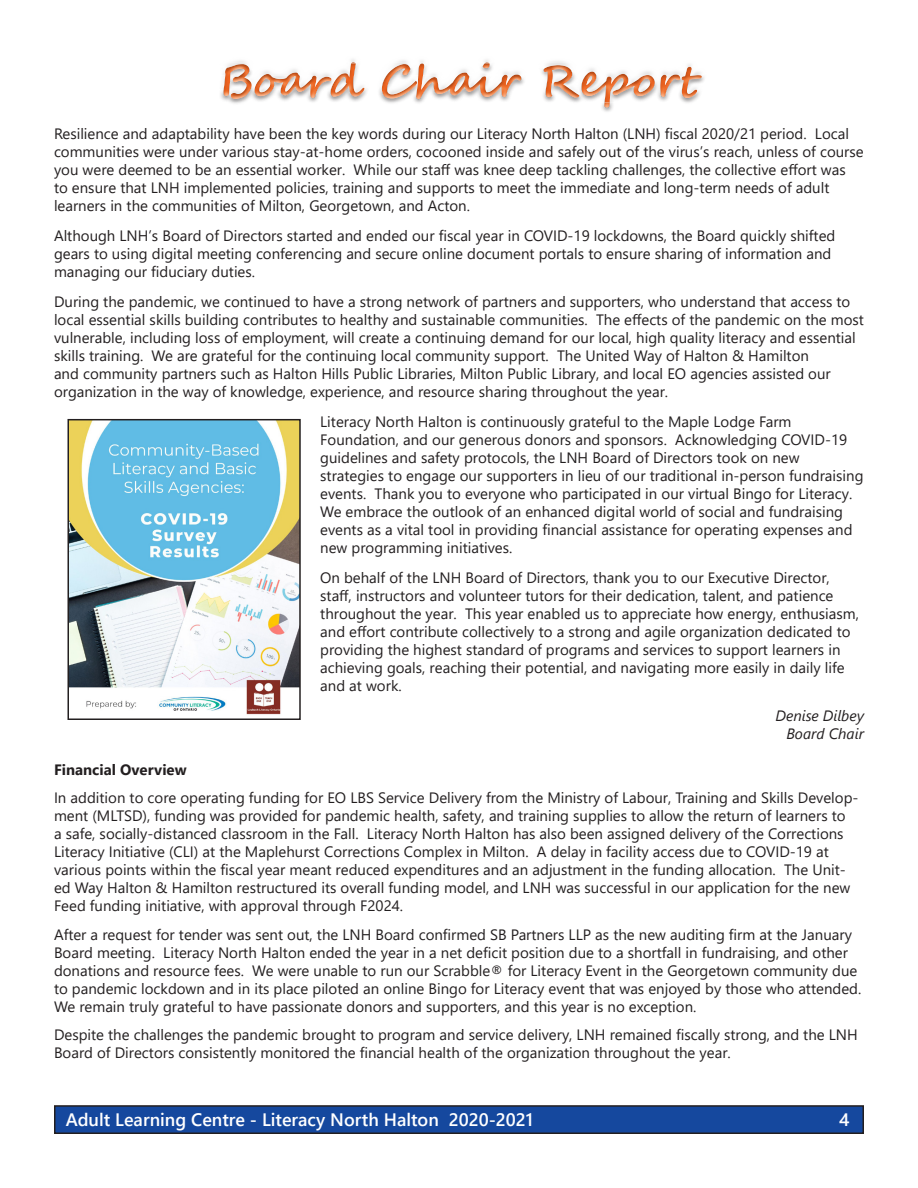
<style>
.page{position:relative;width:918px;height:1188px;background:#fff}
.page>*{position:absolute;margin:0;border:0;box-sizing:border-box;transform-origin:0 0}
.t1{font:600 18px "Segoe UI";color:#fff}
.t2{font:15px/18px "Segoe UI";color:#231f20}
.t3{font:italic 15px "Segoe UI";color:#231f20}
.t4{font:700 15px "Segoe UI";color:#231f20}
</style>
<div class="page">
<div style="left:55px;top:1106px;width:808px;height:27px;background:#15489e"></div>
<div style="left:54px;top:1105px;width:810px;height:29px;border:2px solid #231f20"></div>
<div style="left:218px;top:52px;width:490px;height:55px;background:#231f20;opacity:.5"></div>
<img style="left:71px;top:422px;width:227px;height:293px">
<div style="left:68px;top:419px;width:233px;height:301px;border:2px solid #231f20"></div>
<p class="t2" style="left:54px;top:123px;width:811px">Resilience and adaptability have been the key words during our Literacy North Halton (LNH) fiscal 2020/21 period. Local communities were under various stay-at-home orders, cocooned inside and safely out of the virus’s reach, unless of course you were deemed to be an essential worker. While our staff was knee deep tackling challenges, the collective effort was<br>to ensure that LNH implemented policies, training and supports to meet the immediate and long-term needs of adult learners in the communities of Milton, Georgetown, and Acton.</p>
<p class="t2" style="left:54px;top:225px;width:783px">Although LNH’s Board of Directors started and ended our fiscal year in COVID-19 lockdowns, the Board quickly shifted gears to using digital meeting conferencing and secure online document portals to ensure sharing of information and managing our fiduciary duties.</p>
<p class="t2" style="left:54px;top:291px;width:811px">During the pandemic, we continued to have a strong network of partners and supporters, who understand that access to local essential skills building contributes to healthy and sustainable communities. The effects of the pandemic on the most vulnerable, including loss of employment, will create a continuing demand for our local, high quality literacy and essential skills training. We are grateful for the continuing local community support. The United Way of Halton &amp; Hamilton<br>and community partners such as Halton Hills Public Libraries, Milton Public Library, and local EO agencies assisted our organization in the way of knowledge, experience, and resource sharing throughout the year.</p>
<p class="t2" style="left:320px;top:411px;width:545px">Literacy North Halton is continuously grateful to the Maple Lodge Farm Foundation, and our generous donors and sponsors. Acknowledging COVID-19 guidelines and safety protocols, the LNH Board of Directors took on new strategies to engage our supporters in lieu of our traditional in-person fundraising events. Thank you to everyone who participated in our virtual Bingo for Literacy.<br>We embrace the outlook of an enhanced digital world of social and fundraising events as a vital tool in providing financial assistance for operating expenses and new programming initiatives.</p>
<p class="t2" style="left:320px;top:567px;width:540px">On behalf of the LNH Board of Directors, thank you to our Executive Director, staff, instructors and volunteer tutors for their dedication, talent, and patience throughout the year. This year enabled us to appreciate how energy, enthusiasm, and effort contribute collectively to a strong and agile organization dedicated to providing the highest standard of programs and services to support learners in achieving goals, reaching their potential, and navigating more easily in daily life and at work.</p>
<p class="t3" style="left:775px;top:701px;width:90px">Denise Dilbey</p>
<p class="t3" style="left:786px;top:719px;width:79px">Board Chair</p>
<p class="t4" style="left:54px;top:755px;width:134px">Financial Overview</p>
<p class="t2" style="left:54px;top:788px;width:806px">In addition to core operating funding for EO LBS Service Delivery from the Ministry of Labour, Training and Skills Develop&shy;ment (MLTSD), funding was provided for pandemic health, safety, and training supplies to allow the return of learners to<br>a safe, socially-distanced classroom in the Fall. Literacy North Halton has also been assigned delivery of the Corrections Literacy Initiative (CLI) at the Maplehurst Corrections Complex in Milton. A delay in facility access due to COVID-19 at various points within the fiscal year meant reduced expenditures and an adjustment in the funding allocation. The Unit&shy;ed Way Halton &amp; Hamilton restructured its overall funding model, and LNH was successful in our application for the new Feed funding initiative, with approval through F2024.</p>
<p class="t2" style="left:54px;top:924px;width:809px">After a request for tender was sent out, the LNH Board confirmed SB Partners LLP as the new auditing firm at the January Board meeting. Literacy North Halton ended the year in a net deficit position due to a shortfall in fundraising, and other donations and resource fees. We were unable to run our Scrabble® for Literacy Event in the Georgetown community due to pandemic lockdown and in its place piloted an online Bingo for Literacy event that was enjoyed by those who attended.<br>We remain truly grateful to have passionate donors and supporters, and this year is no exception.</p>
<p class="t2" style="left:54px;top:1025px;width:805px">Despite the challenges the pandemic brought to program and service delivery, LNH remained fiscally strong, and the LNH<br>Board of Directors consistently monitored the financial health of the organization throughout the year.</p>
<p class="t1" style="left:66px;top:1103px;width:469px">Adult Learning Centre - Literacy North Halton 2020-2021</p>
<p class="t1" style="left:839px;top:1103px;width:12px">4</p>
</div>
